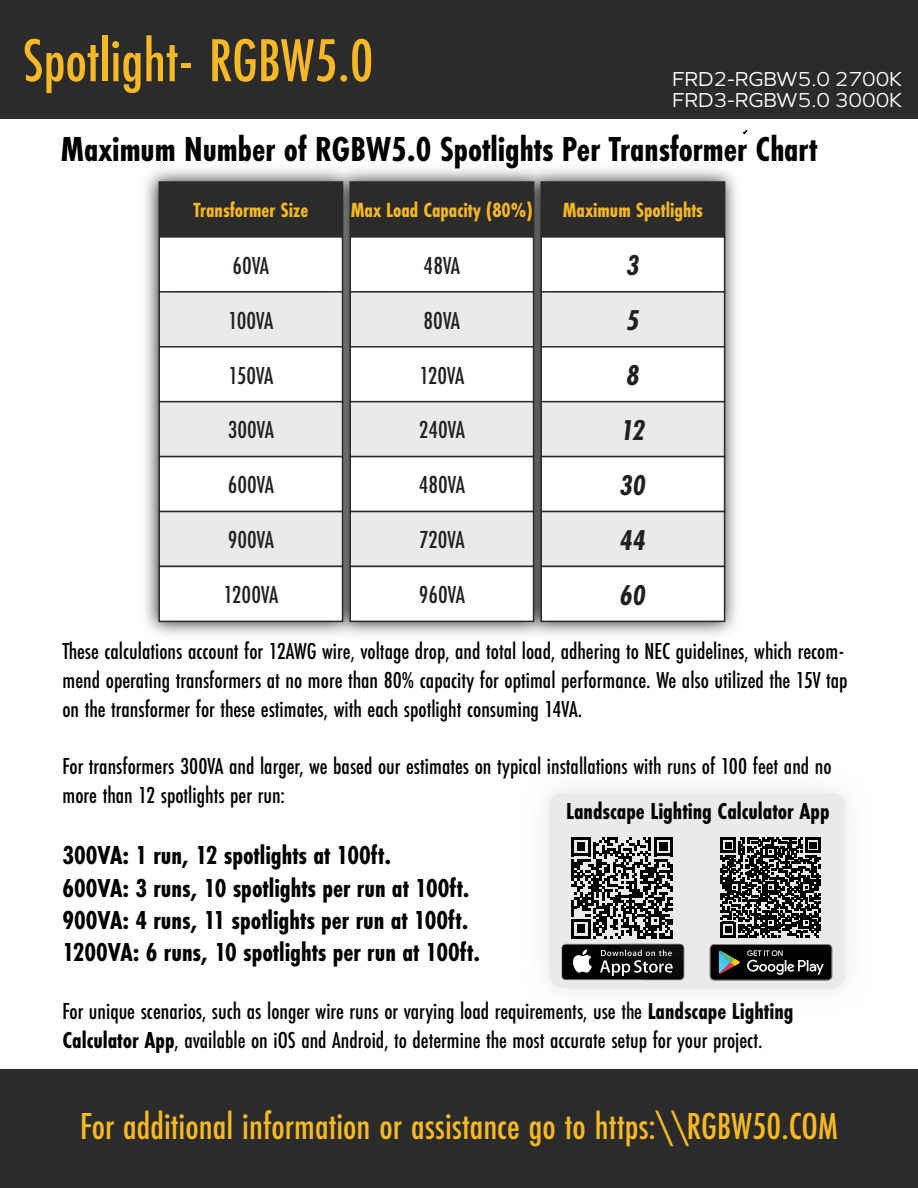
<style>
.page{position:relative;width:918px;height:1188px;background:#fff}
.page>*{position:absolute;margin:0;border:0;box-sizing:border-box;transform-origin:0 0}
.t1{font:500 63px "Futura PT Cond";color:#f6b824}
.t2{font:500 39px "Futura PT Cond";color:#f6b824}
.t3{font:700 36px "Futura PT Cond";color:#000}
.t4{font:italic 700 29.85px "Futura PT Cond";color:#231f20}
.t5{font:700 27px/32.4px "Futura PT Cond";color:#000}
.t6{font:500 25.5px "Futura PT Cond";color:#231f20}
.t7{font:500 24px/28.8px "Futura PT Cond";color:#000}
.t8{font:700 24px "Futura PT Cond";color:#000}
.t9{font:700 21.3px "Futura PT Cond";color:#f5b820}
.t10{font:21px/21px "Graphie";color:#fff}
.s1{font-weight:700}
</style>
<div class="page">
<div style="left:0;top:0;width:918px;height:118px;background:#2b2b2b"></div>
<div style="left:0;top:1070px;width:918px;height:118px;background:#2b2b2b"></div>
<img style="left:145px;top:129px;width:603px;height:506px">
<div style="left:158px;top:181px;width:185px;height:57px;background:#2b2b2b;border:2px solid #2b2b2b"></div>
<div style="left:349px;top:181px;width:185px;height:57px;background:#2b2b2b;border:2px solid #2b2b2b"></div>
<div style="left:540px;top:181px;width:185px;height:57px;background:#2b2b2b;border:2px solid #2b2b2b"></div>
<div style="left:158px;top:236px;width:185px;height:57px;background:#fff;border:2px solid #2b2b2b"></div>
<div style="left:349px;top:236px;width:185px;height:57px;background:#fff;border:2px solid #2b2b2b"></div>
<div style="left:540px;top:236px;width:185px;height:57px;background:#fff;border:2px solid #2b2b2b"></div>
<div style="left:158px;top:291px;width:185px;height:57px;background:#eaeaea;border:2px solid #2b2b2b"></div>
<div style="left:349px;top:291px;width:185px;height:57px;background:#eaeaea;border:2px solid #2b2b2b"></div>
<div style="left:540px;top:291px;width:185px;height:57px;background:#eaeaea;border:2px solid #2b2b2b"></div>
<div style="left:158px;top:346px;width:185px;height:56px;background:#fff;border:2px solid #2b2b2b"></div>
<div style="left:349px;top:346px;width:185px;height:56px;background:#fff;border:2px solid #2b2b2b"></div>
<div style="left:540px;top:346px;width:185px;height:56px;background:#fff;border:2px solid #2b2b2b"></div>
<div style="left:158px;top:401px;width:185px;height:56px;background:#eaeaea;border:2px solid #2b2b2b"></div>
<div style="left:349px;top:401px;width:185px;height:56px;background:#eaeaea;border:2px solid #2b2b2b"></div>
<div style="left:540px;top:401px;width:185px;height:56px;background:#eaeaea;border:2px solid #2b2b2b"></div>
<div style="left:158px;top:456px;width:185px;height:56px;background:#fff;border:2px solid #2b2b2b"></div>
<div style="left:349px;top:456px;width:185px;height:56px;background:#fff;border:2px solid #2b2b2b"></div>
<div style="left:540px;top:456px;width:185px;height:56px;background:#fff;border:2px solid #2b2b2b"></div>
<div style="left:158px;top:511px;width:185px;height:56px;background:#eaeaea;border:2px solid #2b2b2b"></div>
<div style="left:349px;top:511px;width:185px;height:56px;background:#eaeaea;border:2px solid #2b2b2b"></div>
<div style="left:540px;top:511px;width:185px;height:56px;background:#eaeaea;border:2px solid #2b2b2b"></div>
<div style="left:158px;top:566px;width:185px;height:56px;background:#fff;border:2px solid #2b2b2b"></div>
<div style="left:349px;top:566px;width:185px;height:56px;background:#fff;border:2px solid #2b2b2b"></div>
<div style="left:540px;top:566px;width:185px;height:56px;background:#fff;border:2px solid #2b2b2b"></div>
<div style="left:549px;top:793px;width:297px;height:195px;background:#eaeaea;border-radius:14px"></div>
<svg style="left:721px;top:837px;width:100px;height:100px"></svg>
<svg style="left:710px;top:944px;width:122px;height:36px;background:#272928"></svg>
<svg style="left:572px;top:837px;width:101px;height:102px"></svg>
<svg style="left:561px;top:944px;width:123px;height:36px"></svg>
<div style="left:562px;top:945px;width:122px;height:34px;background:#010101;border-radius:3px"></div>
<svg style="left:573px;top:949px;width:19px;height:24px"></svg>
<div style="left:619px;top:944px;width:65px;height:36px;background:#0d0d0d"></div>
<svg style="left:600px;top:950px;width:73px;height:26px"></svg>
<h1 class="t1" style="left:23px;top:23px;width:352px">Spotlight- RGBW5.0</h1>
<p class="t10" style="left:672px;top:68px;width:232px">FRD2-RGBW5.0 2700K<br>FRD3-RGBW5.0 3000K</p>
<h3 class="t3" style="left:61px;top:128px;width:758px">Maximum Number of RGBW5.0 Spotlights Per Transformer Chart</h3>
<p class="t9" style="left:193px;top:198px;width:116px">Transformer Size</p>
<p class="t9" style="left:351px;top:198px;width:184px">Max Load Capacity (80%)</p>
<p class="t9" style="left:563px;top:198px;width:142px">Maximum Spotlights</p>
<p class="t6" style="left:233px;top:250px;width:38px">60VA</p>
<p class="t6" style="left:424px;top:250px;width:38px">48VA</p>
<p class="t4" style="left:626px;top:248px;width:14px">3</p>
<p class="t6" style="left:228px;top:305px;width:47px">100VA</p>
<p class="t6" style="left:424px;top:305px;width:38px">80VA</p>
<p class="t4" style="left:626px;top:303px;width:14px">5</p>
<p class="t6" style="left:228px;top:360px;width:46px">150VA</p>
<p class="t6" style="left:419px;top:360px;width:46px">120VA</p>
<p class="t4" style="left:626px;top:358px;width:14px">8</p>
<p class="t6" style="left:228px;top:415px;width:48px">300VA</p>
<p class="t6" style="left:419px;top:415px;width:48px">240VA</p>
<p class="t4" style="left:621px;top:413px;width:26px">12</p>
<p class="t6" style="left:228px;top:470px;width:48px">600VA</p>
<p class="t6" style="left:419px;top:470px;width:48px">480VA</p>
<p class="t4" style="left:620px;top:468px;width:27px">30</p>
<p class="t6" style="left:228px;top:525px;width:48px">900VA</p>
<p class="t6" style="left:419px;top:525px;width:47px">720VA</p>
<p class="t4" style="left:620px;top:523px;width:27px">44</p>
<p class="t6" style="left:224px;top:580px;width:56px">1200VA</p>
<p class="t6" style="left:419px;top:580px;width:48px">960VA</p>
<p class="t4" style="left:620px;top:578px;width:27px">60</p>
<p class="t7" style="left:62px;top:637px;width:787px">These calculations account for 12AWG wire, voltage drop, and total load, adhering to NEC guidelines, which recom&shy;mend operating transformers at no more than 80% capacity for optimal performance. We also utilized the 15V tap on the transformer for these estimates, with each spotlight consuming 14VA.</p>
<p class="t7" style="left:62px;top:752px;width:771px">For transformers 300VA and larger, we based our estimates on typical installations with runs of 100 feet and no more than 12 spotlights per run:</p>
<p class="t5" style="left:62px;top:839px;width:419px">300VA: 1 run, 12 spotlights at 100ft.<br>600VA: 3 runs, 10 spotlights per run at 100ft.<br>900VA: 4 runs, 11 spotlights per run at 100ft.<br>1200VA: 6 runs, 10 spotlights per run at 100ft.</p>
<p class="t7" style="left:62px;top:997px;width:732px">For unique scenarios, such as longer wire runs or varying load requirements, use the <span class="s1">Landscape Lighting<br>Calculator App</span>, available on iOS and Android, to determine the most accurate setup for your project.</p>
<p class="t8" style="left:566px;top:797px;width:265px">Landscape Lighting Calculator App</p>
<h2 class="t2" style="left:80px;top:1103px;width:759px">For additional information or assistance go to https:\\RGBW50.COM</h2>
</div>
